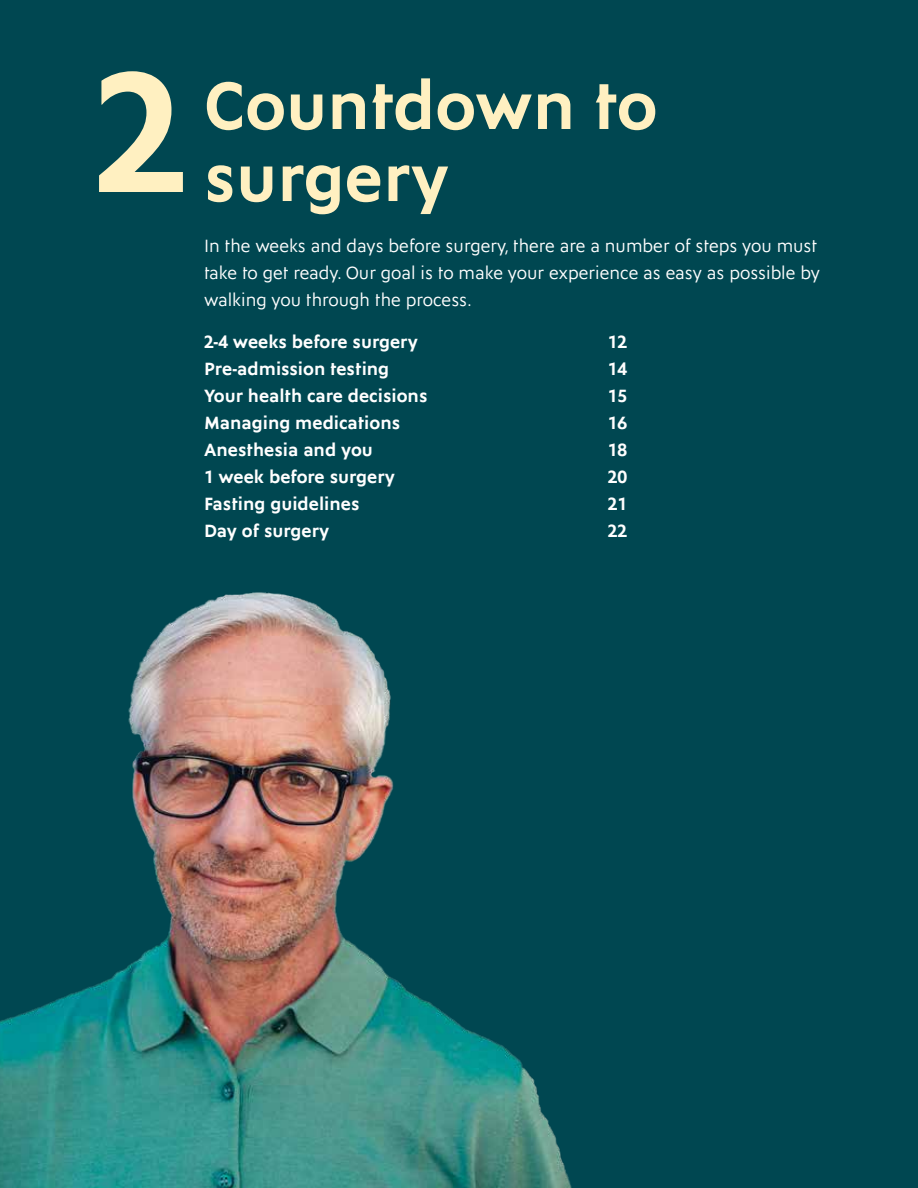
<style>
.page{position:relative;width:918px;height:1188px;background:#004751}
.page>*{position:absolute;margin:0;border:0;box-sizing:border-box;transform-origin:0 0}
.t1{font:700 172.5px "Ysans Std";color:#fff0c1}
.t2{font:700 67.5px/72px "Ysans Std";color:#fff0c1}
.t3{font:700 18px "Ysans Std";color:#fff}
.t4{font:18px/27px "Ysans Std";color:#fff}
</style>
<div class="page">
<img style="left:0;top:592px;width:572px;height:596px">
<h1 class="t1" style="left:94px;top:39px;width:94px">2</h1>
<h2 class="t2" style="left:204px;top:71px;width:455px">Countdown to surgery</h2>
<p class="t4" style="left:204px;top:233px;width:618px">In the weeks and days before surgery, there are a number of steps you must take to get ready. Our goal is to make your experience as easy as possible by walking you through the process.</p>
<p class="t3" style="left:204px;top:332px;width:215px">2-4 weeks before surgery</p>
<p class="t3" style="left:608px;top:332px;width:21px">12</p>
<p class="t3" style="left:204px;top:359px;width:187px">Pre-admission testing</p>
<p class="t3" style="left:608px;top:359px;width:21px">14</p>
<p class="t3" style="left:204px;top:386px;width:225px">Your health care decisions</p>
<p class="t3" style="left:608px;top:386px;width:21px">15</p>
<p class="t3" style="left:204px;top:413px;width:198px">Managing medications</p>
<p class="t3" style="left:608px;top:413px;width:21px">16</p>
<p class="t3" style="left:204px;top:440px;width:170px">Anesthesia and you</p>
<p class="t3" style="left:608px;top:440px;width:21px">18</p>
<p class="t3" style="left:204px;top:467px;width:193px">1 week before surgery</p>
<p class="t3" style="left:608px;top:467px;width:21px">20</p>
<p class="t3" style="left:204px;top:494px;width:157px">Fasting guidelines</p>
<p class="t3" style="left:608px;top:494px;width:21px">21</p>
<p class="t3" style="left:204px;top:521px;width:127px">Day of surgery</p>
<p class="t3" style="left:608px;top:521px;width:21px">22</p>
</div>
